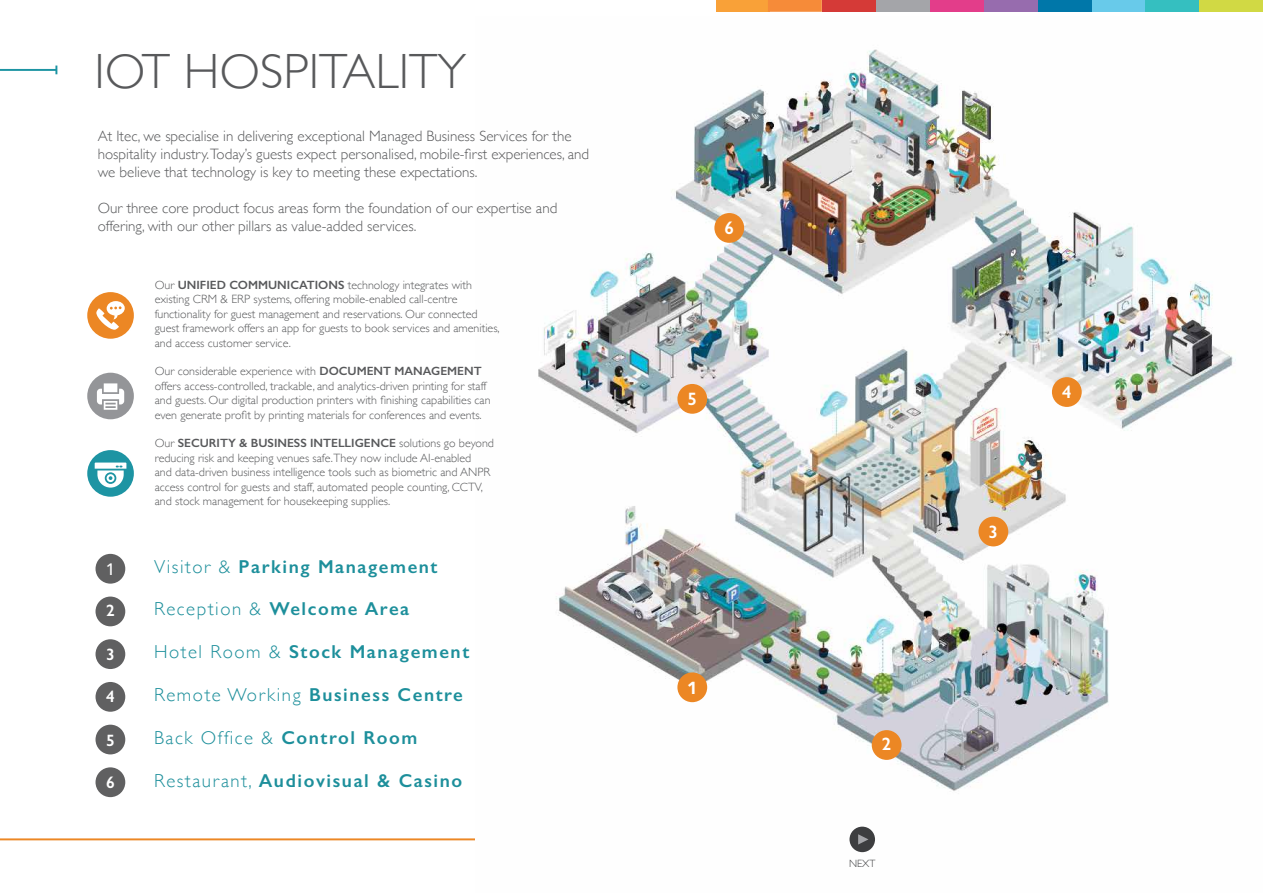
<style>
.page{position:relative;width:1263px;height:893px;background:#fff}
.page>*{position:absolute;margin:0;border:0;box-sizing:border-box;transform-origin:0 0}
.t1{font:300 49.5px "Gill Sans";color:#58595b}
.t2{font:600 18.75px "Gill Sans";letter-spacing:.085em;color:#1d8f9b}
.t3{font:300 18.75px "Gill Sans";letter-spacing:.085em;color:#1d8f9b}
.t4{font:600 18px "Gill Sans";color:#fff}
.t5{font:900 17.4px "Avenir";color:#fff}
.t6{font:600 16.5px "Gill Sans";color:#fff}
.t7{font:500 16.5px "Avenir";color:#fff}
.t8{font:300 15px/18px "Gill Sans";color:#58595b}
.t9{font:300 12px/14.4px "Gill Sans";color:#58595b}
.t10{font:300 10.5px "Gill Sans";color:#3d3e40}
.s1{font-weight:600}
.s2{font-weight:300}
</style>
<div class="page">
<div style="left:876px;top:0;width:54px;height:12px;background:#a4a5a9"></div>
<div style="left:984px;top:0;width:53px;height:12px;background:#976cae"></div>
<div style="left:1091px;top:0;width:54px;height:12px;background:#68caea"></div>
<div style="left:715px;top:0;width:54px;height:12px;background:#f9a138"></div>
<svg style="left:768px;top:0;width:54px;height:12px"></svg>
<div style="left:822px;top:0;width:54px;height:12px;background:#d53a37"></div>
<div style="left:930px;top:0;width:54px;height:12px;background:#e33d8a"></div>
<div style="left:1037px;top:0;width:54px;height:12px;background:#0077a9"></div>
<div style="left:1145px;top:0;width:54px;height:12px;background:#35bfc0"></div>
<div style="left:1199px;top:0;width:64px;height:12px;background:#d1d944"></div>
<hr style="left:0;top:838px;width:972px;height:2px;background:#ec8724">
<img style="left:475px;top:49px;width:761px;height:804px">
<svg style="left:87px;top:450px;width:47px;height:47px"></svg>
<svg style="left:87px;top:372px;width:47px;height:48px"></svg>
<svg style="left:87px;top:292px;width:47px;height:47px"></svg>
<hr style="left:0;top:69px;width:56px;height:2px;background:#1d94a3">
<svg style="left:55px;top:66px;width:2px;height:8px"></svg>
<div style="left:872px;top:730px;width:29px;height:30px;background:#ec8724;border-radius:50%"></div>
<div style="left:677px;top:672px;width:30px;height:30px;background:#ec8724;border-radius:50%"></div>
<div style="left:978px;top:517px;width:30px;height:29px;background:#ec8724;border-radius:50%"></div>
<div style="left:1052px;top:377px;width:30px;height:30px;background:#ec8724;border-radius:50%"></div>
<div style="left:714px;top:213px;width:30px;height:30px;background:#ec8724;border-radius:50%"></div>
<div style="left:677px;top:384px;width:30px;height:30px;background:#ec8724;border-radius:50%"></div>
<div style="left:96px;top:597px;width:29px;height:29px;background:#606061;border-radius:50%"></div>
<div style="left:96px;top:554px;width:29px;height:30px;background:#606061;border-radius:50%"></div>
<div style="left:96px;top:639px;width:29px;height:30px;background:#606061;border-radius:50%"></div>
<div style="left:96px;top:682px;width:29px;height:30px;background:#606061;border-radius:50%"></div>
<div style="left:96px;top:767px;width:29px;height:30px;background:#606061;border-radius:50%"></div>
<div style="left:96px;top:725px;width:29px;height:29px;background:#606061;border-radius:50%"></div>
<div style="left:849px;top:827px;width:26px;height:25px;background:#3d3e40;border-radius:50%"></div>
<svg style="left:858px;top:834px;width:10px;height:10px"></svg>
<h1 class="t1" style="left:94px;top:33px;width:373px">IOT HOSPITALITY</h1>
<p class="t8" style="left:98px;top:127px;width:493px">At Itec, we specialise in delivering exceptional Managed Business Services for the hospitality industry.Today’s guests expect personalised, mobile-first experiences, and we believe that technology is key to meeting these expectations.</p>
<p class="t8" style="left:98px;top:199px;width:461px">Our three core product focus areas form the foundation of our expertise and offering, with our other pillars as value-added services.</p>
<h3 class="t7" style="left:106px;top:555px;width:11px">1</h3>
<h3 class="t6" style="left:106px;top:601px;width:10px">2</h3>
<h3 class="t6" style="left:106px;top:645px;width:10px">3</h3>
<h3 class="t6" style="left:106px;top:686px;width:10px">4</h3>
<h3 class="t6" style="left:106px;top:730px;width:10px">5</h3>
<h3 class="t6" style="left:106px;top:773px;width:10px">6</h3>
<p class="t9" style="left:155px;top:277px;width:347px">Our <span class="s1">UNIFIED COMMUNICATIONS</span> technology integrates with existing CRM &amp; ERP systems, offering mobile-enabled call-centre functionality for guest management and reservations. Our connected guest framework offers an app for guests to book services and amenities, and access customer service.</p>
<p class="t9" style="left:155px;top:364px;width:337px">Our considerable experience with <span class="s1">DOCUMENT MANAGEMENT </span>offers access-controlled, trackable, and analytics-driven printing for staff and guests. Our digital production printers with finishing capabilities can even generate profit by printing materials for conferences and events.</p>
<p class="t9" style="left:155px;top:436px;width:341px">Our <span class="s1">SECURITY &amp; BUSINESS INTELLIGENCE</span> solutions go beyond reducing risk and keeping venues safe.They now include AI-enabled<br>and data-driven business intelligence tools such as biometric and ANPR access control for guests and staff, automated people counting, CCTV, and stock management for housekeeping supplies.</p>
<h2 class="t2" style="left:154px;top:555px;width:285px"><span class="s2">Visitor &amp;</span> Parking Management</h2>
<h2 class="t2" style="left:154px;top:598px;width:257px"><span class="s2">Reception &amp;</span> Welcome Area</h2>
<h2 class="t2" style="left:154px;top:641px;width:317px"><span class="s2">Hotel Room &amp;</span> Stock Management</h2>
<h2 class="t2" style="left:154px;top:684px;width:310px"><span class="s2">Remote Working</span> Business Centre</h2>
<h2 class="t3" style="left:154px;top:723px;width:265px">Back Office &amp; <span class="s1">Control Room</span></h2>
<h2 class="t2" style="left:154px;top:769px;width:310px"><span class="s2">Restaurant,</span> Audiovisual &amp; Casino</h2>
<h3 class="t4" style="left:724px;top:217px;width:11px">6</h3>
<h3 class="t4" style="left:687px;top:388px;width:11px">5</h3>
<h3 class="t5" style="left:687px;top:673px;width:12px">1</h3>
<h3 class="t4" style="left:882px;top:733px;width:11px">2</h3>
<p class="t10" style="left:849px;top:855px;width:28px">NEXT</p>
<h3 class="t4" style="left:989px;top:521px;width:11px">3</h3>
<h3 class="t4" style="left:1062px;top:381px;width:11px">4</h3>
</div>
